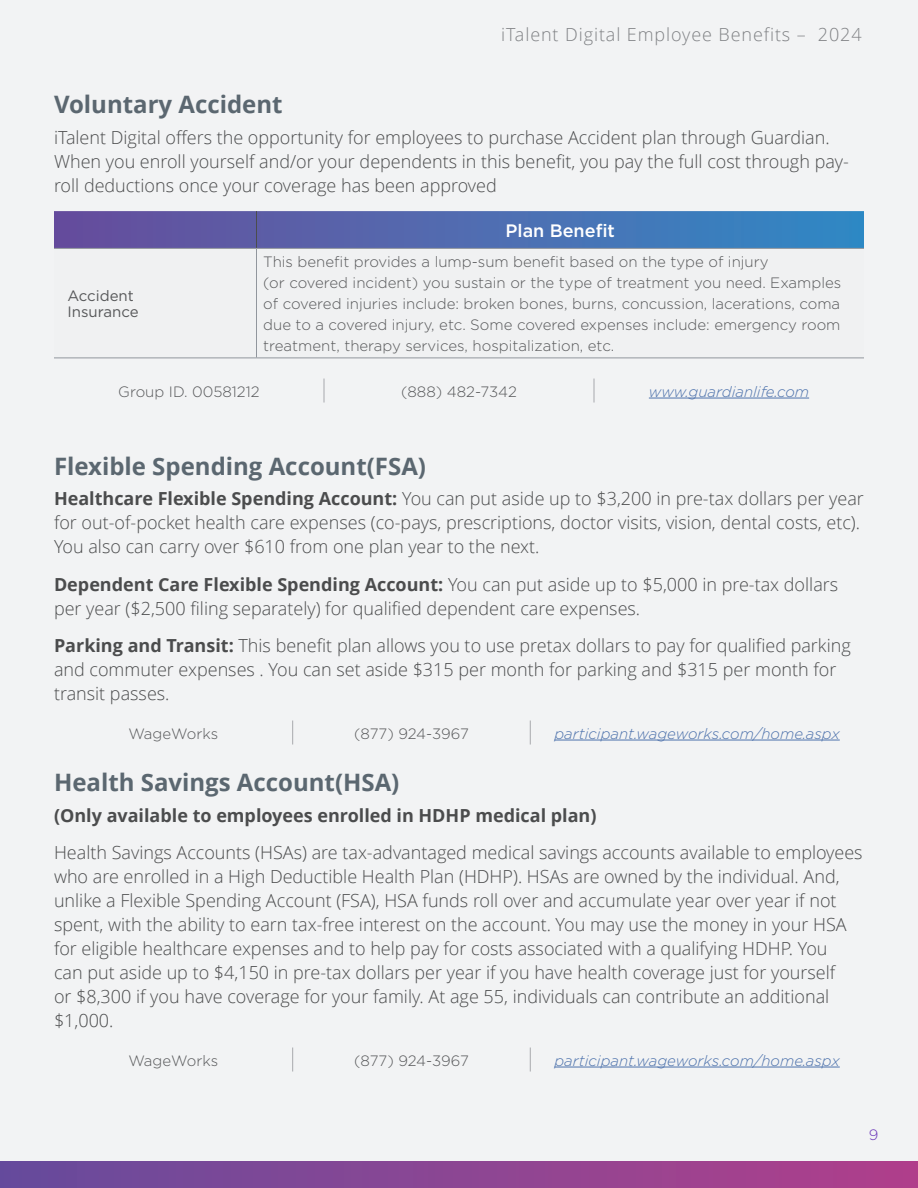
<style>
.page{position:relative;width:918px;height:1188px;background:#f2f3f4}
.page>*{position:absolute;margin:0;border:0;box-sizing:border-box;transform-origin:0 0}
.Title_1{font:700 24px "Open Sans";color:#5b6770}
.t1{font:300 18px/24px "Open Sans";color:#4b4c4d}
.t2{font:700 18px "Open Sans";color:#4b4c4d}
.t3{font:300 18px "Open Sans";letter-spacing:.05em;color:#808285}
.Table_Header_Center{font:500 18px "Gotham";color:#fff}
.Table_Content{font:300 15px/21px "Gotham";color:#57585a}
.Table_Content-2{font:italic 300 15px "Gotham";color:#4d72ac}
.Table_Content_Left{font:15px/16.5px "Gotham";color:#57585a}
.t4{font:300 15px "Gotham";color:#6b37b9}
.s1{font-weight:700}
</style>
<div class="page">
<div style="left:0;top:1161px;width:918px;height:27px;background:linear-gradient(to right,#664b9c,#b03f8b)"></div>
<svg style="left:54px;top:211px;width:810px;height:37px;background:#4e6bb0"></svg>
<svg style="left:54px;top:357px;width:810px;height:1px"></svg>
<hr style="left:256px;top:211px;width:1px;height:37px;background:#4b4d4d">
<hr style="left:256px;top:249px;width:1px;height:109px;background:#91969d">
<hr style="left:54px;top:248px;width:202px;height:1px;background:#91969d">
<hr style="left:256px;top:248px;width:608px;height:1px;background:#91969d">
<hr style="left:54px;top:358px;width:202px;height:1px;background:#91969d">
<hr style="left:256px;top:358px;width:608px;height:1px;background:#91969d">
<svg style="left:324px;top:379px;width:1px;height:24px"></svg>
<svg style="left:594px;top:379px;width:1px;height:24px"></svg>
<hr style="left:649px;top:398px;width:160px;height:1px;background:#4d72ac">
<svg style="left:292px;top:721px;width:1px;height:24px"></svg>
<svg style="left:530px;top:721px;width:1px;height:24px"></svg>
<hr style="left:554px;top:740px;width:286px;height:1px;background:#4d72ac">
<svg style="left:292px;top:1048px;width:1px;height:24px"></svg>
<svg style="left:530px;top:1048px;width:1px;height:24px"></svg>
<hr style="left:554px;top:1067px;width:286px;height:1px;background:#4d72ac">
<svg style="left:0;top:1161px;width:1px;height:27px"></svg>
<p class="t3" style="left:501px;top:24px;width:362px">iTalent Digital Employee Benefits – 2024</p>
<p class="Title_1" style="left:54px;top:91px;width:230px">Voluntary Accident</p>
<p class="t1" style="left:54px;top:125px;width:796px">iTalent Digital offers the opportunity for employees to purchase Accident plan through Guardian.<br>When you enroll yourself and/or your dependents in this benefit, you pay the full cost through pay&shy;roll deductions once your coverage has been approved</p>
<p class="Table_Header_Center" style="left:505px;top:219px;width:111px">Plan Benefit</p>
<p class="Table_Content_Left" style="left:68px;top:287px;width:73px">Accident<br>Insurance</p>
<p class="Table_Content" style="left:263px;top:251px;width:580px">This benefit provides a lump-sum benefit based on the type of injury<br>(or covered incident) you sustain or the type of treatment you need. Examples of covered injuries include: broken bones, burns, concussion, lacerations, coma due to a covered injury, etc. Some covered expenses include: emergency room treatment, therapy services, hospitalization, etc.</p>
<p class="Table_Content" style="left:118px;top:380px;width:143px">Group ID. 00581212</p>
<p class="Table_Content" style="left:401px;top:380px;width:117px">(888) 482-7342</p>
<p class="Table_Content-2" style="left:649px;top:382px;width:162px">www.guardianlife.com</p>
<p class="Title_1" style="left:54px;top:452px;width:374px">Flexible Spending Account(FSA)</p>
<p class="t1" style="left:54px;top:487px;width:811px"><span class="s1">Healthcare Flexible Spending Account:</span> You can put aside up to $3,200 in pre-tax dollars per year for out-of-pocket health care expenses (co-pays, prescriptions, doctor visits, vision, dental costs, etc).<br>You also can carry over $610 from one plan year to the next.</p>
<p class="t1" style="left:54px;top:573px;width:786px"><span class="s1">Dependent Care Flexible Spending Account:</span> You can put aside up to $5,000 in pre-tax dollars per year ($2,500 filing separately) for qualified dependent care expenses.</p>
<p class="t1" style="left:54px;top:634px;width:798px"><span class="s1">Parking and Transit:</span> This benefit plan allows you to use pretax dollars to pay for qualified parking and commuter expenses . You can set aside $315 per month for parking and $315 per month for transit passes.</p>
<p class="Table_Content" style="left:128px;top:722px;width:91px">WageWorks</p>
<p class="Table_Content" style="left:354px;top:722px;width:116px">(877) 924-3967</p>
<p class="Table_Content-2" style="left:554px;top:724px;width:287px">participant.wageworks.com/home.aspx</p>
<p class="Title_1" style="left:54px;top:769px;width:347px">Health Savings Account(HSA)</p>
<p class="t2" style="left:54px;top:805px;width:544px">(Only available to employees enrolled in HDHP medical plan)</p>
<p class="t1" style="left:54px;top:841px;width:810px">Health Savings Accounts (HSAs) are tax-advantaged medical savings accounts available to employees who are enrolled in a High Deductible Health Plan (HDHP). HSAs are owned by the individual. And, unlike a Flexible Spending Account (FSA), HSA funds roll over and accumulate year over year if not spent, with the ability to earn tax-free interest on the account. You may use the money in your HSA for eligible healthcare expenses and to help pay for costs associated with a qualifying HDHP. You<br>can put aside up to $4,150 in pre-tax dollars per year if you have health coverage just for yourself<br>or $8,300 if you have coverage for your family. At age 55, individuals can contribute an additional $1,000.</p>
<p class="Table_Content" style="left:128px;top:1049px;width:91px">WageWorks</p>
<p class="Table_Content" style="left:354px;top:1049px;width:116px">(877) 924-3967</p>
<p class="Table_Content-2" style="left:554px;top:1051px;width:287px">participant.wageworks.com/home.aspx</p>
<p class="t4" style="left:869px;top:1125px;width:11px">9</p>
</div>
